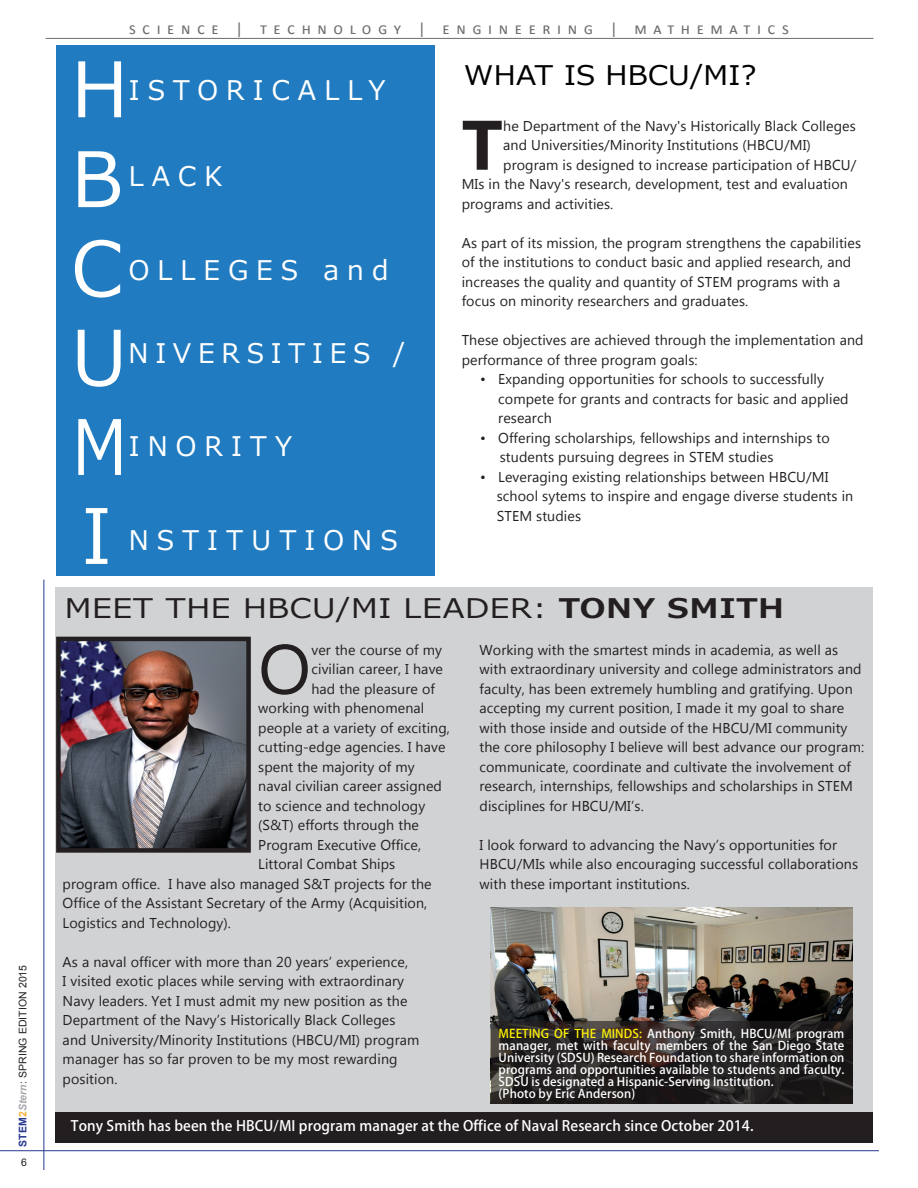
<style>
.page{position:relative;width:918px;height:1188px;background:#fff}
.page>*{position:absolute;margin:0;border:0;box-sizing:border-box;transform-origin:0 0}
.t1{font:75.9px/89.4px "Meiryo UI";color:#fff;text-align:justify}
.t2{font:700 69.9px "Lao UI";color:#231f20}
.t3{font:69.9px "Lao UI";color:#231f20}
.t4{font:27px "Meiryo UI";color:#fff}
.t5{font:700 27px "Meiryo UI";letter-spacing:.02em;color:#231f20;scale:1.19 1}
.t6{font:27px "Meiryo UI";color:#000;scale:1.1 1}
.t7{font:27px "Meiryo UI";letter-spacing:.02em;color:#231f20;scale:1.19 1}
.t8{font:16.5px "Calibri";letter-spacing:.4em;color:#6c6d70}
.t9{font:14.25px/19.5px "Lao UI";letter-spacing:.005em;color:#231f20}
.t10{font:700 14.25px "Adobe Fan Heiti Std";letter-spacing:.005em;color:#fff}
.t11{font:700 12px/12px "Adobe Fan Heiti Std";letter-spacing:.005em;color:#fff}
.t12{font:10.5px "Arial";letter-spacing:.005em;color:#231f20}
.s1{font-weight:700;color:#283890}
.s2{font-weight:700;color:#fbb03f}
.s3{font-weight:700;font-style:italic;color:#a8a9ad}
.s4{font-weight:400}
.s5{color:#fff101}
</style>
<div class="page">
<hr style="left:46px;top:38px;width:828px;height:1px;background:#6c6d70">
<hr style="left:0;top:1150px;width:879px;height:1px;background:#283890">
<hr style="left:44px;top:580px;width:1px;height:590px;background:#283890">
<div style="left:55px;top:587px;width:818px;height:526px;background:#d1d2d4"></div>
<div style="left:56px;top:45px;width:378px;height:530px;background:#207bc0"></div>
<svg style="left:86px;top:508px;width:21px;height:56px"></svg>
<svg style="left:78px;top:419px;width:43px;height:56px"></svg>
<div style="left:56px;top:1113px;width:817px;height:30px;background:#231f20"></div>
<img style="left:491px;top:907px;width:362px;height:114px">
<svg style="left:491px;top:1021px;width:362px;height:83px;background:#272322"></svg>
<img style="left:61px;top:642px;width:185px;height:206px">
<div style="left:56px;top:637px;width:195px;height:216px;border:4px solid #231f20"></div>
<p class="t12" style="left:16px;top:1147px;width:183px;rotate:-90deg"><span class="s1">STEM</span><span class="s2">2</span><span class="s3">Stern</span>: SPRING EDITION 2015</p>
<p class="t12" style="left:21px;top:1155px;width:7px">6</p>
<p class="t8" style="left:129px;top:18px;width:661px">science | technology | engineering | mathematics</p>
<h1 class="t1" style="left:71px;top:49px;width:53px">H B C U</h1>
<h3 class="t4" style="left:129px;top:72px;width:25px">ISTORICALLY</h3>
<h3 class="t4" style="left:129px;top:158px;width:24px">LACK</h3>
<h3 class="t4" style="left:129px;top:251px;width:25px">OLLEGES</h3>
<h3 class="t4" style="left:324px;top:251px;width:66px">AND</h3>
<h3 class="t4" style="left:129px;top:335px;width:23px">NIVERSITIES</h3>
<h3 class="t4" style="left:393px;top:335px;width:14px">/</h3>
<h3 class="t4" style="left:129px;top:428px;width:25px">INORITY</h3>
<h3 class="t4" style="left:129px;top:521px;width:26px">NSTITUTIONS</h3>
<h3 class="t6" style="left:464px;top:56px;width:22px">WHAT</h3>
<h3 class="t6" style="left:564px;top:56px;width:176px">IS HBCU/MI?</h3>
<h2 class="t2" style="left:462px;top:98px;width:42px">T</h2>
<p class="t9" style="left:503px;top:115px;width:354px">he Department of the Navy's Historically Black Colleges</p>
<p class="t9" style="left:503px;top:135px;width:309px">and Universities/Minority Institutions (HBCU/MI)</p>
<p class="t9" style="left:503px;top:154px;width:355px">program is designed to increase participation of HBCU/</p>
<p class="t9" style="left:462px;top:174px;width:388px">MIs in the Navy's research, development, test and evaluation</p>
<p class="t9" style="left:462px;top:193px;width:153px">programs and activities.</p>
<p class="t9" style="left:462px;top:232px;width:401px">As part of its mission, the program strengthens the capabilities of the institutions to conduct basic and applied research, and increases the quality and quantity of STEM programs with a focus on minority researchers and graduates.</p>
<p class="t9" style="left:462px;top:330px;width:404px">These objectives are achieved through the implementation and performance of three program goals:</p>
<p class="t9" style="left:498px;top:369px;width:352px;text-indent:-18px">• Expanding opportunities for schools to successfully compete for grants and contracts for basic and applied research</p>
<p class="t9" style="left:500px;top:427px;width:332px;text-indent:-19px">• Offering scholarships, fellowships and internships to students pursuing degrees in STEM studies</p>
<p class="t9" style="left:497px;top:466px;width:358px;text-indent:-17px">• Leveraging existing relationships between HBCU/MI school sytems to inspire and engage diverse students in<br>STEM studies</p>
<h3 class="t7" style="left:65px;top:589px;width:257px">MEET THE H BCU/MI</h3>
<h3 class="t5" style="left:404px;top:589px;width:321px"><span class="s4">LEADER:</span> TONY SMITH</h3>
<h2 class="t3" style="left:258px;top:622px;width:54px">O</h2>
<p class="t9" style="left:311px;top:640px;width:132px">ver the course of my</p>
<p class="t9" style="left:311px;top:659px;width:133px">civilian career, I have</p>
<p class="t9" style="left:311px;top:679px;width:125px">had the pleasure of</p>
<p class="t9" style="left:258px;top:698px;width:168px">working with phenomenal</p>
<p class="t9" style="left:258px;top:718px;width:193px">people at a variety of exciting,</p>
<p class="t9" style="left:258px;top:737px;width:189px">cutting-edge agencies. I have</p>
<p class="t9" style="left:258px;top:757px;width:158px">spent the majority of my</p>
<p class="t9" style="left:258px;top:776px;width:185px">naval civilian career assigned</p>
<p class="t9" style="left:258px;top:796px;width:169px">to science and technology</p>
<p class="t9" style="left:258px;top:815px;width:162px">(S&amp;T) efforts through the</p>
<p class="t9" style="left:258px;top:834px;width:164px">Program Executive Office,</p>
<p class="t9" style="left:258px;top:854px;width:139px">Littoral Combat Ships</p>
<p class="t9" style="left:63px;top:873px;width:371px">program office. I have also managed S&amp;T projects for the</p>
<p class="t9" style="left:63px;top:893px;width:366px">Office of the Assistant Secretary of the Army (Acquisition,</p>
<p class="t9" style="left:63px;top:912px;width:170px">Logistics and Technology).</p>
<p class="t9" style="left:63px;top:951px;width:358px">As a naval officer with more than 20 years’ experience,<br>I visited exotic places while serving with extraordinary Navy leaders. Yet I must admit my new position as the Department of the Navy’s Historically Black Colleges and University/Minority Institutions (HBCU/MI) program manager has so far proven to be my most rewarding position.</p>
<p class="t9" style="left:480px;top:639px;width:386px">Working with the smartest minds in academia, as well as with extraordinary university and college administrators and faculty, has been extremely humbling and gratifying. Upon accepting my current position, I made it my goal to share with those inside and outside of the HBCU/MI community the core philosophy I believe will best advance our program: communicate, coordinate and cultivate the involvement of research, internships, fellowships and scholarships in STEM disciplines for HBCU/MI’s.</p>
<p class="t9" style="left:480px;top:834px;width:380px">I look forward to advancing the Navy’s opportunities for<br>HBCU/MIs while also encouraging successful collaborations with these important institutions.</p>
<p class="t11" style="left:499px;top:1027px;width:347px"><span class="s5">MEETING OF THE MINDS:</span> Anthony Smith, HBCU/MI program manager, met with faculty members of the San Diego State University (SDSU) Research Foundation to share information on programs and opportunities available to students and faculty.<br>SDSU is designated a Hispanic-Serving Institution.<br>(Photo by Eric Anderson)</p>
<p class="t10" style="left:71px;top:1117px;width:684px">Tony Smith has been the HBCU/MI program manager at the Office of Naval Research since October 2014.</p>
</div>
